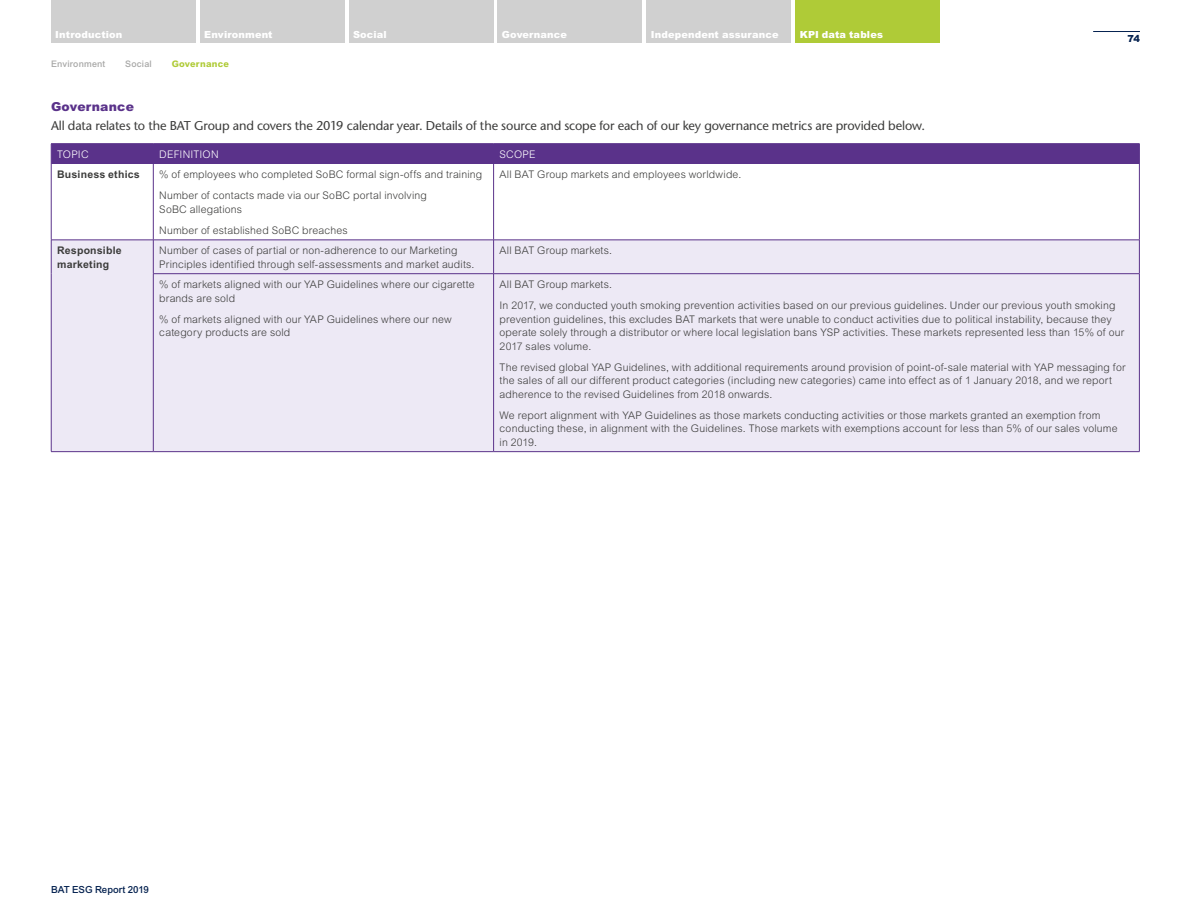
<style>
.page{position:relative;width:1191px;height:915px;background:#fff}
.page>*{position:absolute;margin:0;border:0;box-sizing:border-box;transform-origin:0 0}
.Bodycopy_8_5_10pt{font:500 12.75px "Stone Sans Std";letter-spacing:-.01em;color:#3c3c3b}
.Heading_level_-_H4{font:900 12.3px "Arial";letter-spacing:.02em;color:#5a328a}
.Table_-_bodycopy{font:300 10.5px/13.5px "Arial";letter-spacing:.015em;color:#3c3c3b}
.Table_-_bodycopy-2{font:700 10.5px/13.5px "Arial";letter-spacing:.02em;color:#3c3c3b}
.Table_-_bodycopy-3{font:300 10.5px "Arial";letter-spacing:.015em;color:#fff}
.t1{font:900 9.75px "Arial";letter-spacing:.015em;color:#fff}
.t2{font:500 9.75px "Arial";letter-spacing:-.005em;color:#052250}
.t3{font:900 9.75px "Arial";color:#052250}
.Sub_nav_white{font:500 9px "Arial";letter-spacing:.02em;color:#a8a8a7}
.Sub_nav_white-2{font:800 9px "Arial";letter-spacing:.025em;color:#afcb37}
</style>
<div class="page">
<div style="left:52px;top:240px;width:1087px;height:211px;background:#ede9f5"></div>
<hr style="left:153px;top:164px;width:1px;height:75px;background:#5a328a">
<hr style="left:493px;top:164px;width:1px;height:75px;background:#5a328a">
<hr style="left:153px;top:240px;width:1px;height:33px;background:#5a328a">
<hr style="left:493px;top:240px;width:1px;height:33px;background:#5a328a">
<hr style="left:153px;top:274px;width:1px;height:177px;background:#5a328a">
<hr style="left:493px;top:274px;width:1px;height:177px;background:#5a328a">
<hr style="left:51px;top:239px;width:102px;height:1px;background:#5a328a">
<hr style="left:153px;top:239px;width:340px;height:1px;background:#5a328a">
<hr style="left:493px;top:239px;width:646px;height:1px;background:#5a328a">
<hr style="left:153px;top:273px;width:340px;height:1px;background:#5a328a">
<hr style="left:493px;top:273px;width:646px;height:1px;background:#5a328a">
<hr style="left:51px;top:143px;width:102px;height:1px;background:#5a328a">
<hr style="left:153px;top:143px;width:340px;height:1px;background:#5a328a">
<hr style="left:493px;top:143px;width:646px;height:1px;background:#5a328a">
<div style="left:51px;top:144px;width:1089px;height:20px;background:#5a328a"></div>
<hr style="left:51px;top:164px;width:1px;height:75px;background:#5a328a">
<hr style="left:1139px;top:164px;width:1px;height:75px;background:#5a328a">
<hr style="left:51px;top:240px;width:1px;height:33px;background:#5a328a">
<hr style="left:1139px;top:240px;width:1px;height:33px;background:#5a328a">
<hr style="left:51px;top:273px;width:1px;height:178px;background:#5a328a">
<hr style="left:1139px;top:274px;width:1px;height:177px;background:#5a328a">
<hr style="left:51px;top:451px;width:102px;height:1px;background:#5a328a">
<hr style="left:153px;top:451px;width:340px;height:1px;background:#5a328a">
<hr style="left:493px;top:451px;width:646px;height:1px;background:#5a328a">
<hr style="left:1093px;top:31px;width:47px;height:1px;background:#052250">
<div style="left:51px;top:0;width:145px;height:42px;background:#d0d0d0"></div>
<div style="left:200px;top:0;width:144px;height:42px;background:#d0d0d0"></div>
<div style="left:349px;top:0;width:144px;height:42px;background:#d0d0d0"></div>
<div style="left:497px;top:0;width:145px;height:42px;background:#d0d0d0"></div>
<div style="left:646px;top:0;width:145px;height:42px;background:#d0d0d0"></div>
<div style="left:795px;top:0;width:145px;height:42px;background:#afcb37"></div>
<p class="t1" style="left:55px;top:29px;width:69px">Introduction</p>
<p class="t1" style="left:204px;top:29px;width:70px">Environment</p>
<p class="t1" style="left:353px;top:29px;width:35px">Social</p>
<p class="t1" style="left:502px;top:29px;width:67px">Governance</p>
<p class="t1" style="left:651px;top:29px;width:129px">Independent assurance</p>
<p class="t1" style="left:799px;top:29px;width:85px">KPI data tables</p>
<p class="Sub_nav_white" style="left:51px;top:58px;width:56px">Environment</p>
<p class="Sub_nav_white" style="left:125px;top:58px;width:28px">Social</p>
<p class="Sub_nav_white-2" style="left:172px;top:58px;width:59px">Governance</p>
<p class="Heading_level_-_H4" style="left:51px;top:99px;width:84px">Governance</p>
<p class="Bodycopy_8_5_10pt" style="left:51px;top:118px;width:875px">All data relates to the BAT Group and covers the 2019 calendar year. Details of the source and scope for each of our key governance metrics are provided below.</p>
<p class="Table_-_bodycopy-3" style="left:57px;top:148px;width:33px">TOPIC</p>
<p class="Table_-_bodycopy-3" style="left:159px;top:148px;width:61px">DEFINITION</p>
<p class="Table_-_bodycopy-3" style="left:499px;top:148px;width:37px">SCOPE</p>
<p class="Table_-_bodycopy-2" style="left:57px;top:168px;width:84px">Business ethics</p>
<p class="Table_-_bodycopy" style="left:159px;top:168px;width:324px">% of employees who completed SoBC formal sign-offs and training</p>
<p class="Table_-_bodycopy" style="left:159px;top:189px;width:269px">Number of contacts made via our SoBC portal involving<br>SoBC allegations</p>
<p class="Table_-_bodycopy" style="left:159px;top:223px;width:190px">Number of established SoBC breaches</p>
<p class="Table_-_bodycopy" style="left:499px;top:168px;width:243px">All BAT Group markets and employees worldwide.</p>
<p class="t3" style="left:1127px;top:33px;width:14px">74</p>
<p class="Table_-_bodycopy-2" style="left:57px;top:243px;width:66px">Responsible marketing</p>
<p class="Table_-_bodycopy" style="left:159px;top:243px;width:317px">Number of cases of partial or non-adherence to our Marketing<br>Principles identified through self-assessments and market audits.</p>
<p class="Table_-_bodycopy" style="left:499px;top:243px;width:114px">All BAT Group markets.</p>
<p class="Table_-_bodycopy" style="left:159px;top:277px;width:317px">% of markets aligned with our YAP Guidelines where our cigarette brands are sold</p>
<p class="Table_-_bodycopy" style="left:159px;top:312px;width:294px">% of markets aligned with our YAP Guidelines where our new category products are sold</p>
<p class="Table_-_bodycopy" style="left:499px;top:277px;width:114px">All BAT Group markets.</p>
<p class="Table_-_bodycopy" style="left:499px;top:298px;width:626px">In 2017, we conducted youth smoking prevention activities based on our previous guidelines. Under our previous youth smoking prevention guidelines, this excludes BAT markets that were unable to conduct activities due to political instability, because they operate solely through a distributor or where local legislation bans YSP activities. These markets represented less than 15% of our 2017 sales volume.</p>
<p class="Table_-_bodycopy" style="left:499px;top:360px;width:627px">The revised global YAP Guidelines, with additional requirements around provision of point-of-sale material with YAP messaging for the sales of all our different product categories (including new categories) came into effect as of 1 January 2018, and we report adherence to the revised Guidelines from 2018 onwards.</p>
<p class="Table_-_bodycopy" style="left:499px;top:408px;width:619px">We report alignment with YAP Guidelines as those markets conducting activities or those markets granted an exemption from conducting these, in alignment with the Guidelines. Those markets with exemptions account for less than 5% of our sales volume in 2019.</p>
<p class="t2" style="left:51px;top:883px;width:99px">BAT ESG Report 2019</p>
</div>
